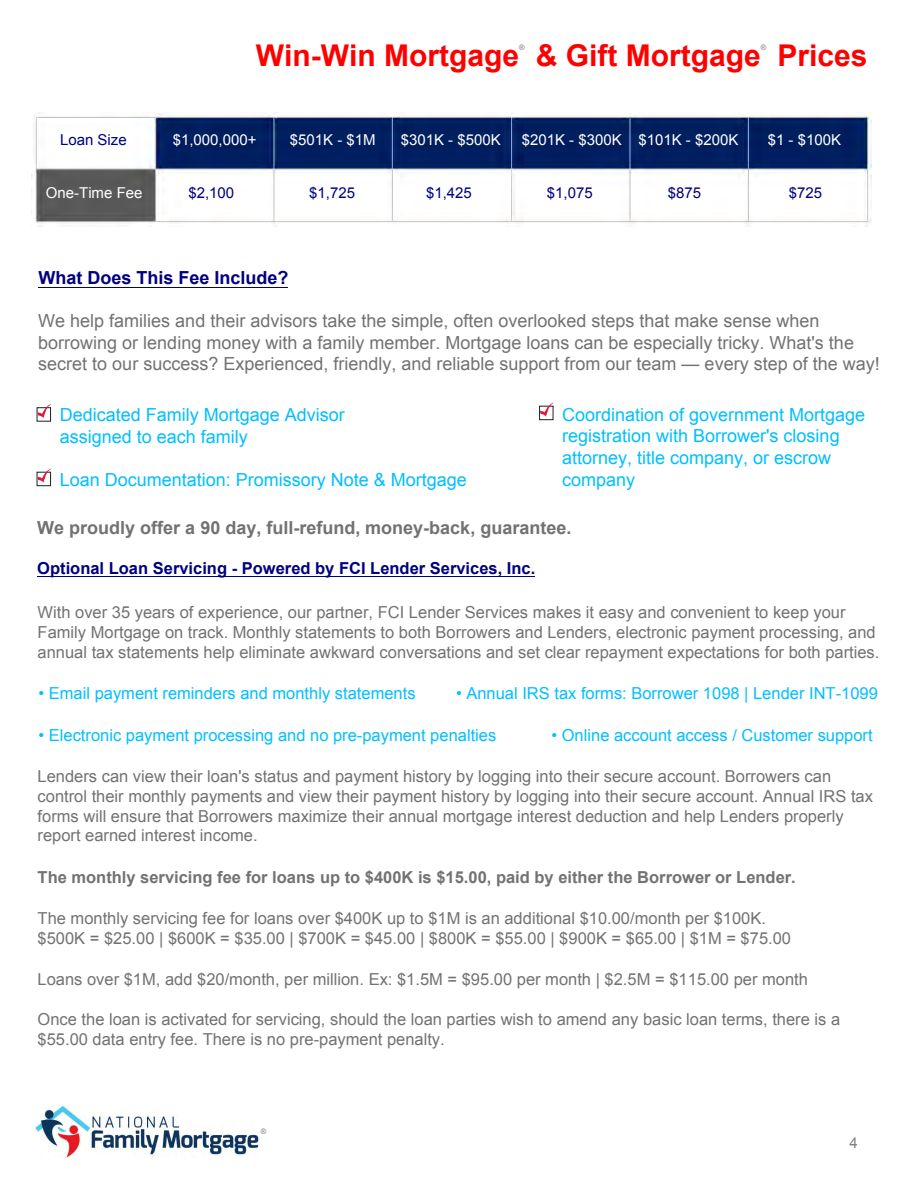
<style>
.page{position:relative;width:918px;height:1188px;background:#fff}
.page>*{position:absolute;margin:0;border:0;box-sizing:border-box;transform-origin:0 0}
.t1{font:700 30px "Arial";color:#f00}
.t2{font:18px/21.6px "Arial";color:#727272}
.t3{font:18px/21.6px "Arial";color:#00bfff}
.t4{font:700 18px "Arial";color:#727272}
.t5{font:700 18px "Arial";color:#000080}
.t6{font:16.5px/19.8px "Arial";color:#727272}
.t7{font:16.5px "Arial";color:#00bfff}
.t8{font:700 16.5px "Arial";color:#727272}
.t9{font:700 16.5px "Arial";color:#000080}
.t10{font:15px "Arial";color:#fff}
.t11{font:15px "Arial";color:#000080}
.t12{font:15px "Arial";color:#808080}
.t13{font:7.5px "Arial";color:#808080}
</style>
<div class="page">
<img style="left:34px;top:1105px;width:225px;height:52px">
<hr style="left:39px;top:287px;width:249px;height:1px;background:#000080">
<svg style="left:37px;top:404px;width:14px;height:14px"></svg>
<div style="left:37px;top:472px;width:14px;height:14px;border:1px solid #231f20"></div>
<svg style="left:37px;top:469px;width:14px;height:14px"></svg>
<div style="left:539px;top:406px;width:14px;height:14px;border:1px solid #231f20"></div>
<svg style="left:540px;top:403px;width:13px;height:14px"></svg>
<hr style="left:38px;top:576px;width:497px;height:1px;background:#000080">
<img style="left:31px;top:113px;width:840px;height:113px">
<h1 class="t1" style="left:256px;top:34px;width:613px">Win-Win Mortgage &amp; Gift Mortgage Prices</h1>
<p class="t13" style="left:519px;top:42px;width:7px">®</p>
<p class="t13" style="left:761px;top:42px;width:7px">®</p>
<p class="t11" style="left:60px;top:130px;width:68px">Loan Size</p>
<p class="t10" style="left:173px;top:130px;width:85px">$1,000,000+</p>
<p class="t10" style="left:290px;top:130px;width:87px">$501K - $1M</p>
<p class="t10" style="left:401px;top:130px;width:102px">$301K - $500K</p>
<p class="t10" style="left:522px;top:130px;width:218px">$201K - $300K $101K - $200K</p>
<p class="t10" style="left:768px;top:130px;width:75px">$1 - $100K</p>
<p class="t10" style="left:46px;top:183px;width:98px">One-Time Fee</p>
<p class="t11" style="left:188px;top:183px;width:47px">$2,100</p>
<p class="t11" style="left:309px;top:183px;width:47px">$1,725</p>
<p class="t11" style="left:426px;top:183px;width:47px">$1,425</p>
<p class="t11" style="left:547px;top:183px;width:47px">$1,075</p>
<p class="t11" style="left:668px;top:183px;width:35px">$875</p>
<p class="t11" style="left:789px;top:183px;width:35px">$725</p>
<p class="t5" style="left:38px;top:265px;width:252px">What Does This Fee Include?</p>
<p class="t2" style="left:38px;top:310px;width:843px">We help families and their advisors take the simple, often overlooked steps that make sense when borrowing or lending money with a family member. Mortgage loans can be especially tricky. What's the secret to our success? Experienced, friendly, and reliable support from our team — every step of the way!</p>
<p class="t3" style="left:60px;top:404px;width:287px">Dedicated Family Mortgage Advisor assigned to each family</p>
<p class="t3" style="left:60px;top:469px;width:409px">Loan Documentation: Promissory Note &amp; Mortgage</p>
<p class="t4" style="left:37px;top:515px;width:536px">We proudly offer a 90 day, full-refund, money-back, guarantee.</p>
<p class="t9" style="left:37px;top:556px;width:500px">Optional Loan Servicing - Powered by FCI Lender Services, Inc.</p>
<p class="t6" style="left:38px;top:602px;width:843px">With over 35 years of experience, our partner, FCI Lender Services makes it easy and convenient to keep your<br>Family Mortgage on track. Monthly statements to both Borrowers and Lenders, electronic payment processing, and annual tax statements help eliminate awkward conversations and set clear repayment expectations for both parties.</p>
<p class="t7" style="left:38px;top:682px;width:379px">• Email payment reminders and monthly statements</p>
<p class="t7" style="left:456px;top:682px;width:423px">• Annual IRS tax forms: Borrower 1098 | Lender INT-1099</p>
<p class="t7" style="left:38px;top:723px;width:459px">• Electronic payment processing and no pre-payment penalties</p>
<p class="t7" style="left:551px;top:723px;width:323px">• Online account access / Customer support</p>
<p class="t6" style="left:38px;top:766px;width:837px">Lenders can view their loan's status and payment history by logging into their secure account. Borrowers can control their monthly payments and view their payment history by logging into their secure account. Annual IRS tax forms will ensure that Borrowers maximize their annual mortgage interest deduction and help Lenders properly report earned interest income.</p>
<p class="t8" style="left:38px;top:865px;width:760px">The monthly servicing fee for loans up to $400K is $15.00, paid by either the Borrower or Lender.</p>
<p class="t6" style="left:38px;top:908px;width:755px">The monthly servicing fee for loans over $400K up to $1M is an additional $10.00/month per $100K. $500K = $25.00 | $600K = $35.00 | $700K = $45.00 | $800K = $55.00 | $900K = $65.00 | $1M = $75.00</p>
<p class="t6" style="left:38px;top:970px;width:772px">Loans over $1M, add $20/month, per million. Ex: $1.5M = $95.00 per month | $2.5M = $115.00 per month</p>
<p class="t6" style="left:38px;top:1009px;width:804px">Once the loan is activated for servicing, should the loan parties wish to amend any basic loan terms, there is a $55.00 data entry fee. There is no pre-payment penalty.</p>
<p class="t3" style="left:562px;top:404px;width:305px">Coordination of government Mortgage registration with Borrower's closing attorney, title company, or escrow company</p>
<p class="t13" style="left:261px;top:1126px;width:7px">®</p>
<p class="t12" style="left:850px;top:1133px;width:10px">4</p>
</div>
